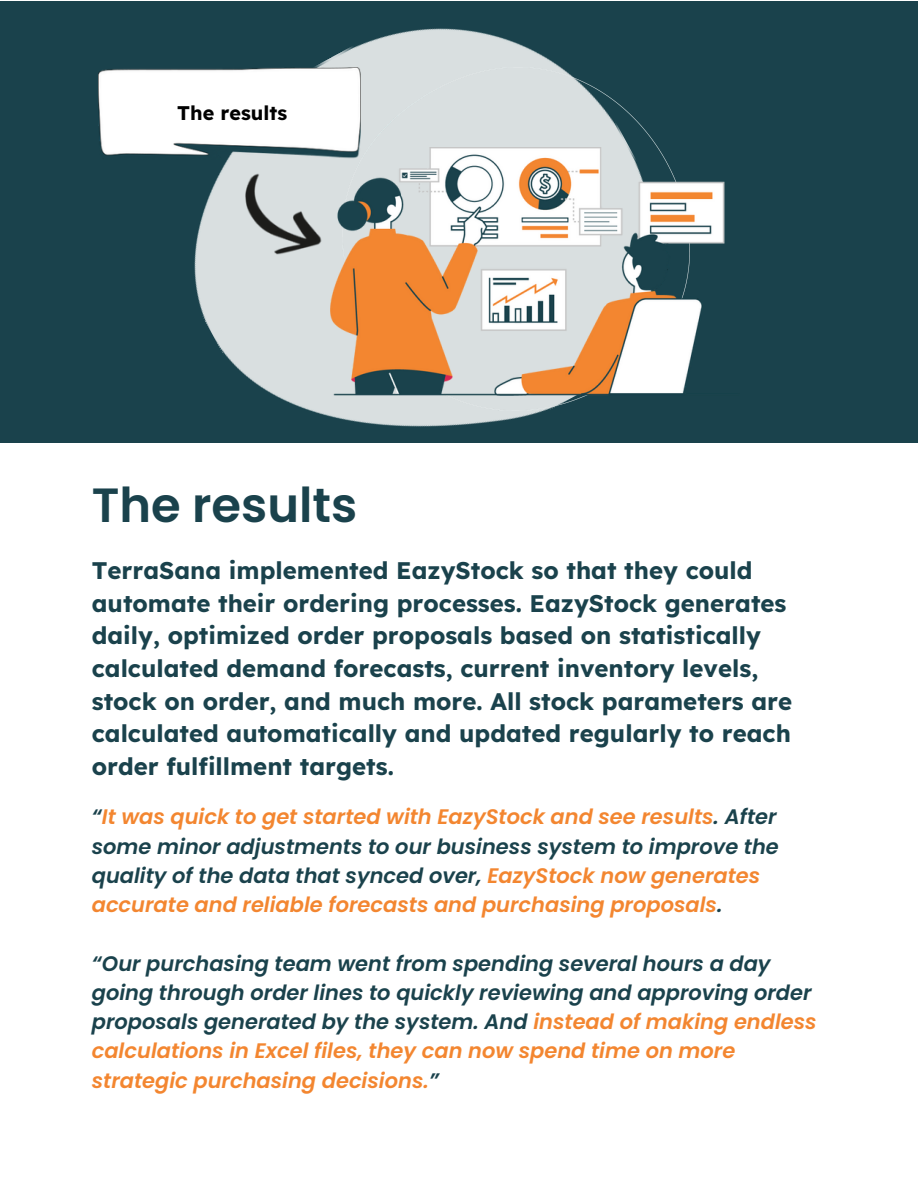
<style>
.page{position:relative;width:918px;height:1188px;background:#fff}
.page>*{position:absolute;margin:0;border:0;box-sizing:border-box;transform-origin:0 0}
.t1{font:600 48px "Poppins";color:#1a424c}
.t2{font:700 24px/32.7px "Lexend";color:#1a424c}
.t3{font:italic 600 21px/29.2px "Poppins";color:#1a424c}
.t4{font:italic 600 21px/29.2px "Poppins";color:#f38630}
.t5{font:700 19.8px "Lexend";color:#000}
.s1{color:#1a424c}
.s2{color:#f38630}
</style>
<div class="page">
<div style="left:0;top:1px;width:918px;height:442px;background:#1a424c"></div>
<img style="left:194px;top:28px;width:368px;height:399px">
<img style="left:98px;top:68px;width:244px;height:92px">
<img style="left:342px;top:68px;width:317px;height:343px">
<img style="left:331px;top:148px;width:394px;height:247px">
<img style="left:224px;top:172px;width:108px;height:99px">
<p class="t5" style="left:177px;top:100px;width:111px">The results</p>
<p class="t1" style="left:92px;top:472px;width:267px">The results</p>
<p class="t2" style="left:92px;top:554px;width:702px">TerraSana implemented EazyStock so that they could automate their ordering processes. EazyStock generates daily, optimized order proposals based on statistically calculated demand forecasts, current inventory levels, stock on order, and much more. All stock parameters are calculated automatically and updated regularly to reach order fulfillment targets.</p>
<p class="t4" style="left:92px;top:802px;width:689px"><span class="s1">“</span>It was quick to get started with EazyStock and see results<span class="s1">. After some minor adjustments to our business system to improve the quality of the data that synced over,</span> EazyStock now generates accurate and reliable forecasts and purchasing proposals<span class="s1">.</span></p>
<p class="t3" style="left:92px;top:949px;width:726px">“Our purchasing team went from spending several hours a day going through order lines to quickly reviewing and approving order proposals generated by the system. And <span class="s2">instead of making endless calculations in Excel files, they can now spend time on more strategic purchasing decisions.</span>”</p>
</div>
